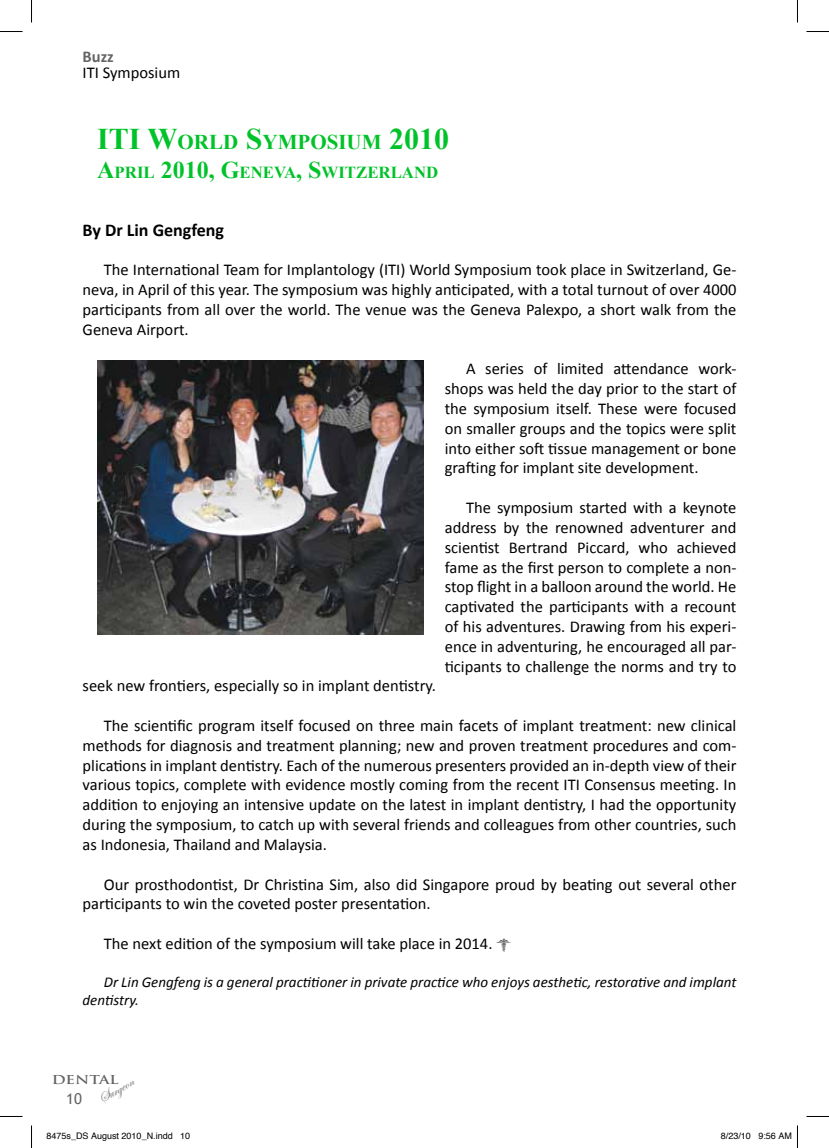
<style>
.page{position:relative;width:829px;height:1148px;background:#fff}
.page>*{position:absolute;margin:0;border:0;box-sizing:border-box;transform-origin:0 0}
.t1{font:700 24px "Times New Roman";color:#00c229}
.t2{font:700 21px "Times New Roman";color:#00c229}
.t3{font:700 18px "Calibri";color:#000}
.t4{font:700 16.8px "Times New Roman";color:#00c229}
.t5{font:16.5px/19.8px "Calibri";color:#000;text-align:justify}
.t6{font:700 16.5px "Calibri";color:#636466}
.t7{font:italic 15px/18px "Calibri";color:#000}
.t8{font:15px "Edwardian Script ITC";color:#636466}
.t9{font:15px "Trebuchet MS";color:#636466}
.t10{font:700 12px "Trajan Pro";color:#636466;scale:1.25 1}
.t11{font:9px "Helvetica";color:#000}
.s1{font-size:30px}
.s2{font-size:16.8px}
.s3{font-size:24px}
</style>
<div class="page">
<img style="left:97px;top:360px;width:326px;height:274px">
<svg style="left:0;top:31px;width:22px;height:1px"></svg>
<svg style="left:806px;top:31px;width:22px;height:1px"></svg>
<svg style="left:31px;top:0;width:1px;height:23px"></svg>
<svg style="left:31px;top:1125px;width:1px;height:22px"></svg>
<svg style="left:797px;top:0;width:1px;height:23px"></svg>
<svg style="left:797px;top:1125px;width:1px;height:22px"></svg>
<p class="t6" style="left:83px;top:47px;width:33px">Buzz</p>
<p class="t5" style="left:83px;top:61px;width:99px">ITI Symposium</p>
<p class="t2" style="left:97px;top:128px;width:353px"><span class="s1">ITI W</span>ORLD <span class="s1">S</span>YMPOSIUM <span class="s1">2010</span></p>
<h1 class="t1" style="left:97px;top:153px;width:155px">A<span class="s2">PRIL</span> 2010, G<span class="s2">ENE</span></h1>
<p class="t4" style="left:274px;top:161px;width:153px">VA<span class="s3">, S</span>WITZERLAND</p>
<p class="t3" style="left:83px;top:218px;width:143px">By Dr Lin Gengfeng</p>
<p class="t5" style="left:83px;top:259px;width:655px;text-indent:21px">The International Team for Implantology (ITI) World Symposium took place in Switzerland, Ge&shy;neva, in April of this year. The symposium was highly anticipated, with a total turnout of over 4000 participants from all over the world. The venue was the Geneva Palexpo, a short walk from the Geneva Airport.</p>
<p class="t5" style="left:444px;top:358px;width:293px;text-indent:21px">A series of limited attendance work&shy;shops was held the day prior to the start of the symposium itself. These were focused on smaller groups and the topics were split into either soft tissue management or bone grafting for implant site development.</p>
<p class="t5" style="left:444px;top:497px;width:293px;text-indent:21px">The symposium started with a keynote address by the renowned adventurer and scientist Bertrand Piccard, who achieved fame as the first person to complete a non&shy;stop flight in a balloon around the world. He captivated the participants with a recount of his adventures. Drawing from his experi&shy;ence in adventuring, he encouraged all par&shy;ticipants to challenge the norms and try to</p>
<p class="t5" style="left:83px;top:675px;width:355px">seek new frontiers, especially so in implant dentistry.</p>
<p class="t5" style="left:83px;top:714px;width:655px;text-indent:21px">The scientific program itself focused on three main facets of implant treatment: new clinical methods for diagnosis and treatment planning; new and proven treatment procedures and com&shy;plications in implant dentistry. Each of the numerous presenters provided an in-depth view of their various topics, complete with evidence mostly coming from the recent ITI Consensus meeting. In addition to enjoying an intensive update on the latest in implant dentistry, I had the opportunity during the symposium, to catch up with several friends and colleagues from other countries, such as Indonesia, Thailand and Malaysia.</p>
<p class="t5" style="left:83px;top:873px;width:655px;text-indent:21px">Our prosthodontist, Dr Christina Sim, also did Singapore proud by beating out several other participants to win the coveted poster presentation.</p>
<p class="t5" style="left:104px;top:932px;width:409px">The next edition of the symposium will take place in 2014. ☤</p>
<p class="t7" style="left:83px;top:971px;width:655px;text-indent:21px">Dr Lin Gengfeng is a general practitioner in private practice who enjoys aesthetic, restorative and implant dentistry.</p>
<p class="t10" style="left:52px;top:1072px;width:55px">DENTAL</p>
<p class="t9" style="left:66px;top:1089px;width:17px">10</p>
<p class="t8" style="left:95px;top:1092px;width:40px;rotate:-30deg">Surgeon</p>
<p class="t11" style="left:46px;top:1128px;width:145px">8475s_DS August 2010_N.indd 10</p>
<p class="t11" style="left:720px;top:1128px;width:73px">8/23/10 9:56 AM</p>
</div>
